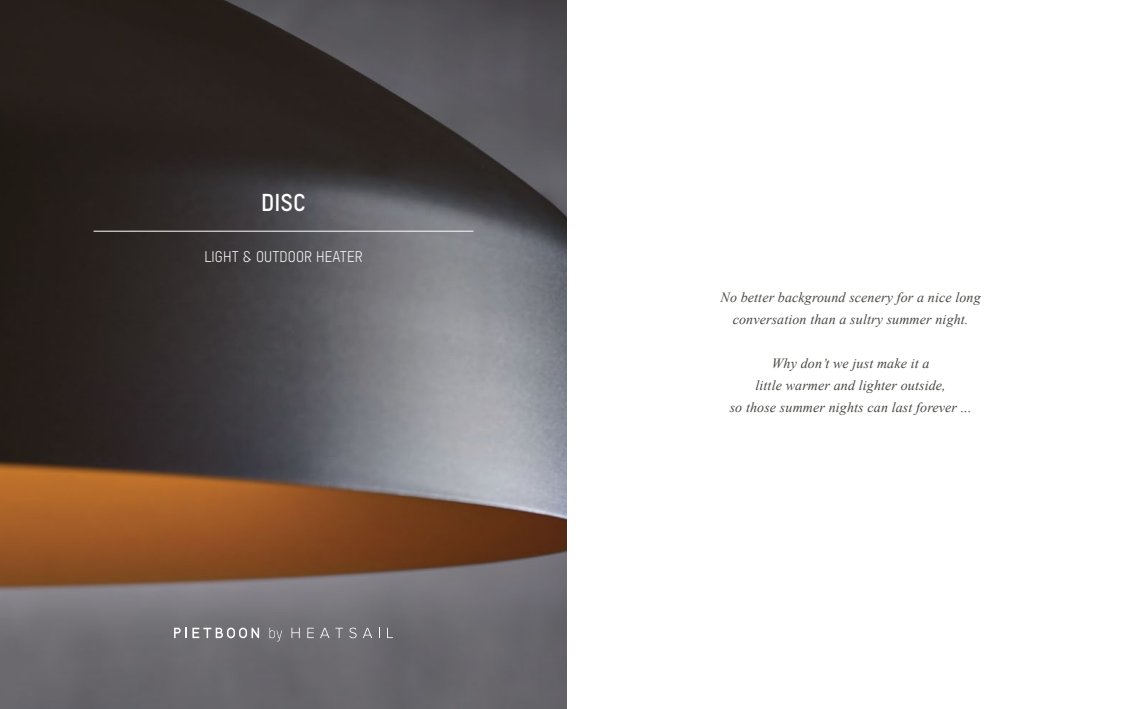
<style>
.page{position:relative;width:1134px;height:709px;background:#fff}
.page>*{position:absolute;margin:0;border:0;box-sizing:border-box;transform-origin:0 0}
.t1{font:700 24px "TSTARPRO";color:#fff}
.t2{font:15px "T Star Regular";letter-spacing:.01em;color:#fff}
.t3{font:italic 14px/22px "Times New Roman";letter-spacing:.01em;color:#474743;text-align:center}
</style>
<div class="page">
<img style="left:0;top:0;width:567px;height:709px">
<svg style="left:269px;top:627px;width:13px;height:14px"></svg>
<svg style="left:174px;top:627px;width:85px;height:11px"></svg>
<svg style="left:291px;top:627px;width:9px;height:11px"></svg>
<svg style="left:307px;top:627px;width:7px;height:11px"></svg>
<svg style="left:320px;top:627px;width:9px;height:11px"></svg>
<svg style="left:335px;top:627px;width:8px;height:11px"></svg>
<svg style="left:349px;top:627px;width:8px;height:11px"></svg>
<svg style="left:363px;top:627px;width:9px;height:11px"></svg>
<svg style="left:387px;top:627px;width:6px;height:11px"></svg>
<hr style="left:94px;top:231px;width:379px;height:1px;background:#fff">
<h1 class="t1" style="left:261px;top:187px;width:46px">DISC</h1>
<p class="t2" style="left:204px;top:248px;width:160px">LIGHT &amp; OUTDOOR HEATER</p>
<p class="t3" style="left:720px;top:286px;width:262px">No better background scenery for a nice long conversation than a sultry summer night.</p>
<p class="t3" style="left:730px;top:352px;width:243px">Why don’t we just make it a<br>little warmer and lighter outside,<br>so those summer nights can last forever ...</p>
</div>
